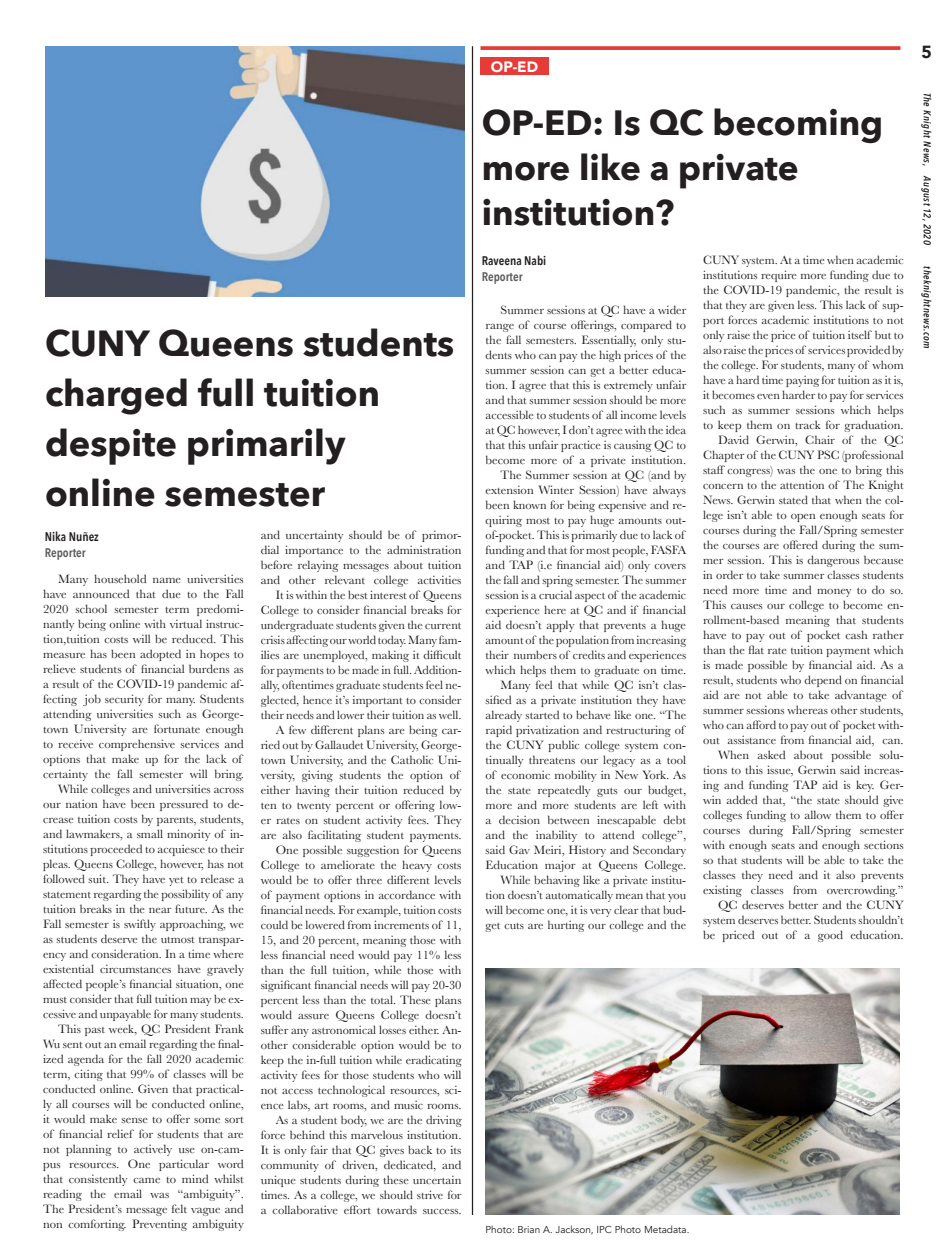
<style>
.page{position:relative;width:945px;height:1260px;background:#fff}
.page>*{position:absolute;margin:0;border:0;box-sizing:border-box;transform-origin:0 0}
.Headline_Title{font:700 36.25px/50px "Avenir Next";color:#231f20}
.Headline_Title-2{font:700 35px/45px "Avenir Next";color:#231f20}
.t1{font:900 17.5px "Avenir";color:#231f20}
.Topic_Title{font:900 15px "Avenir";color:#fff}
.Paragraph_Style_1{font:12.5px/15px "Baskerville";color:#231f20;text-align:justify}
.t2{font:600 12.5px "Avenir Next Condensed";color:#231f20}
.t3{font:600 12.5px "Avenir Next Condensed";color:#5c5c5c}
.t4{font:italic 600 10px "Avenir Next Condensed";letter-spacing:.05em;color:#231f20}
.t5{font:10px "Avenir";color:#231f20}
</style>
<div class="page">
<svg style="left:481px;top:46px;width:419px;height:4px;background:#e84643"></svg>
<div style="left:480px;top:57px;width:69px;height:18px;background:#e73b38"></div>
<hr style="left:472px;top:46px;width:1px;height:1169px;background:#231f20">
<img style="left:486px;top:969px;width:414px;height:246px">
<img style="left:45px;top:46px;width:419px;height:251px">
<p class="Headline_Title" style="left:45px;top:318px;width:411px">CUNY Queens students charged full tuition despite primarily online semester</p>
<p class="t2" style="left:45px;top:526px;width:56px">Nika Nuñez</p>
<p class="t3" style="left:45px;top:542px;width:42px">Reporter</p>
<p class="Paragraph_Style_1" style="left:43px;top:572px;width:202px;text-align:left;text-indent:15px">Many household name universities have announced that due to the Fall 2020 school semester term predomi&shy;nantly being online with virtual instruc&shy;tion,tuition costs will be reduced. This measure has been adopted in hopes to relieve students of financial burdens as a result of the COVID-19 pandemic af&shy;fecting job security for many. Students attending universities such as George&shy;town University are fortunate enough to receive comprehensive services and options that make up for the lack of certainty the fall semester will bring.</p>
<p class="Paragraph_Style_1" style="left:43px;top:782px;width:202px;text-indent:15px">While colleges and universities across our nation have been pressured to de&shy;crease tuition costs by parents, students, and lawmakers, a small minority of in&shy;stitutions proceeded to acquiesce to their pleas. Queens College, however, has not followed suit. They have yet to release a statement regarding the possibility of any tuition breaks in the near future. As the Fall semester is swiftly approaching, we as students deserve the utmost transpar&shy;ency and consideration. In a time where existential circumstances have gravely affected people’s financial situation, one must consider that full tuition may be ex&shy;cessive and unpayable for many students.</p>
<p class="Paragraph_Style_1" style="left:43px;top:1022px;width:202px;text-indent:15px">This past week, QC President Frank Wu sent out an email regarding the final&shy;ized agenda for the fall 2020 academic term, citing that 99% of classes will be conducted online. Given that practical&shy;ly all courses will be conducted online, it would make sense to offer some sort of financial relief for students that are not planning to actively use on-cam&shy;pus resources. One particular word that consistently came to mind whilst reading the email was “ambiguity”.<br>The President’s message felt vague and non comforting. Preventing ambiguity</p>
<p class="Paragraph_Style_1" style="left:261px;top:528px;width:202px">and uncertainty should be of primor&shy;dial importance to the administration before relaying messages about tuition and other relevant college activities</p>
<p class="Paragraph_Style_1" style="left:261px;top:588px;width:202px;text-indent:15px">It is within the best interest of Queens College to consider financial breaks for undergraduate students given the current crisis affecting our world today. Many fam&shy;ilies are unemployed, making it difficult for payments to be made in full. Addition&shy;ally, oftentimes graduate students feel ne&shy;glected, hence it’s important to consider their needs and lower their tuition as well.</p>
<p class="Paragraph_Style_1" style="left:261px;top:723px;width:202px;text-align:left;text-indent:15px">A few different plans are being car&shy;ried out by Gallaudet University, George&shy;town University, and the Catholic Uni&shy;versity, giving students the option of either having their tuition reduced by ten to twenty percent or offering low&shy;er rates on student activity fees. They are also facilitating student payments.</p>
<p class="Paragraph_Style_1" style="left:261px;top:843px;width:202px;text-indent:15px">One possible suggestion for Queens College to ameliorate the heavy costs would be to offer three different levels of payment options in accordance with financial needs. For example, tuition costs could be lowered from increments of 11, 15, and 20 percent, meaning those with less financial need would pay 11% less than the full tuition, while those with significant financial needs will pay 20-30 percent less than the total. These plans would assure Queens College doesn’t suffer any astronomical losses either. An&shy;other considerable option would be to keep the in-full tuition while eradicating activity fees for those students who will not access technological resources, sci&shy;ence labs, art rooms, and music rooms.</p>
<p class="Paragraph_Style_1" style="left:261px;top:1113px;width:202px;text-indent:15px">As a student body, we are the driving force behind this marvelous institution.<br>It is only fair that QC gives back to its community of driven, dedicated, and unique students during these uncertain times. As a college, we should strive for a collaborative effort towards success.</p>
<p class="Topic_Title" style="left:491px;top:53px;width:49px">OP-ED</p>
<p class="Headline_Title-2" style="left:482px;top:100px;width:403px">OP-ED: Is QC becoming more like a private institution?</p>
<p class="t2" style="left:482px;top:250px;width:66px">Raveena Nabi</p>
<p class="t3" style="left:482px;top:266px;width:42px">Reporter</p>
<p class="Paragraph_Style_1" style="left:703px;top:252px;width:202px">CUNY system. At a time when academic institutions require more funding due to the COVID-19 pandemic, the result is that they are given less. This lack of sup&shy;port forces academic institutions to not only raise the price of tuition itself but to also raise the prices of services provided by the college. For students, many of whom have a hard time paying for tuition as it is, it becomes even harder to pay for services such as summer sessions which helps to keep them on track for graduation.</p>
<p class="Paragraph_Style_1" style="left:703px;top:432px;width:202px;text-align:left;text-indent:15px">David Gerwin, Chair of the QC Chapter of the CUNY PSC (professional staff congress) was the one to bring this concern to the attention of The Knight News. Gerwin stated that when the col&shy;lege isn’t able to open enough seats for courses during the Fall/Spring semester the courses are offered during the sum&shy;mer session. This is dangerous because in order to take summer classes students need more time and money to do so.<br>This causes our college to become en&shy;rollment-based meaning that students have to pay out of pocket cash rather than the flat rate tuition payment which is made possible by financial aid. As a result, students who depend on financial aid are not able to take advantage of summer sessions whereas other students, who can afford to pay out of pocket with&shy;out assistance from financial aid, can.</p>
<p class="Paragraph_Style_1" style="left:703px;top:747px;width:202px;text-indent:15px">When asked about possible solu&shy;tions to this issue, Gerwin said increas&shy;ing and funding TAP aid is key. Ger&shy;win added that, “the state should give colleges funding to allow them to offer courses during Fall/Spring semester with enough seats and enough sections so that students will be able to take the classes they need and it also prevents existing classes from overcrowding.”</p>
<p class="Paragraph_Style_1" style="left:703px;top:897px;width:202px;text-indent:15px">QC deserves better and the CUNY system deserves better. Students shouldn’t be priced out of a good education.</p>
<p class="Paragraph_Style_1" style="left:486px;top:302px;width:202px;text-indent:15px">Summer sessions at QC have a wider range of course offerings, compared to the fall semesters. Essentially, only stu&shy;dents who can pay the high prices of the summer session can get a better educa&shy;tion. I agree that this is extremely unfair and that summer session should be more accessible to students of all income levels at QC however, I don’t agree with the idea that this unfair practice is causing QC to become more of a private institution.</p>
<p class="Paragraph_Style_1" style="left:486px;top:467px;width:202px;text-align:left;text-indent:15px">The Summer session at QC (and by extension Winter Session) have always been known for being expensive and re&shy;quiring most to pay huge amounts out&shy;of-pocket. This is primarily due to lack of funding and that for most people, FASFA and TAP (i.e financial aid) only covers the fall and spring semester. The summer session is a crucial aspect of the academic experience here at QC and if financial aid doesn’t apply that prevents a huge amount of the population from increasing their numbers of credits and experiences which helps them to graduate on time.</p>
<p class="Paragraph_Style_1" style="left:486px;top:677px;width:202px;text-align:left;text-indent:15px">Many feel that while QC isn’t clas&shy;sified as a private institution they have already started to behave like one. “The rapid privatization and restructuring of the CUNY public college system con&shy;tinually threatens our legacy as a tool of economic mobility in New York. As the state repeatedly guts our budget, more and more students are left with a decision between inescapable debt and the inability to attend college”, said Gav Meiri, History and Secondary Education major at Queens College.</p>
<p class="Paragraph_Style_1" style="left:486px;top:872px;width:202px;text-indent:15px">While behaving like a private institu&shy;tion doesn’t automatically mean that you will become one, it is very clear that bud&shy;get cuts are hurting our college and the</p>
<h3 class="t1" style="left:921px;top:36px;width:12px">5</h3>
<p class="t4" style="left:933px;top:92px;width:154px;rotate:90deg">The Knight News, August 12, 2020</p>
<p class="t4" style="left:933px;top:266px;width:84px;rotate:90deg">theknightnews.com</p>
<p class="t5" style="left:486px;top:1224px;width:205px">Photo: Brian A. Jackson, IPC Photo Metadata.</p>
</div>
